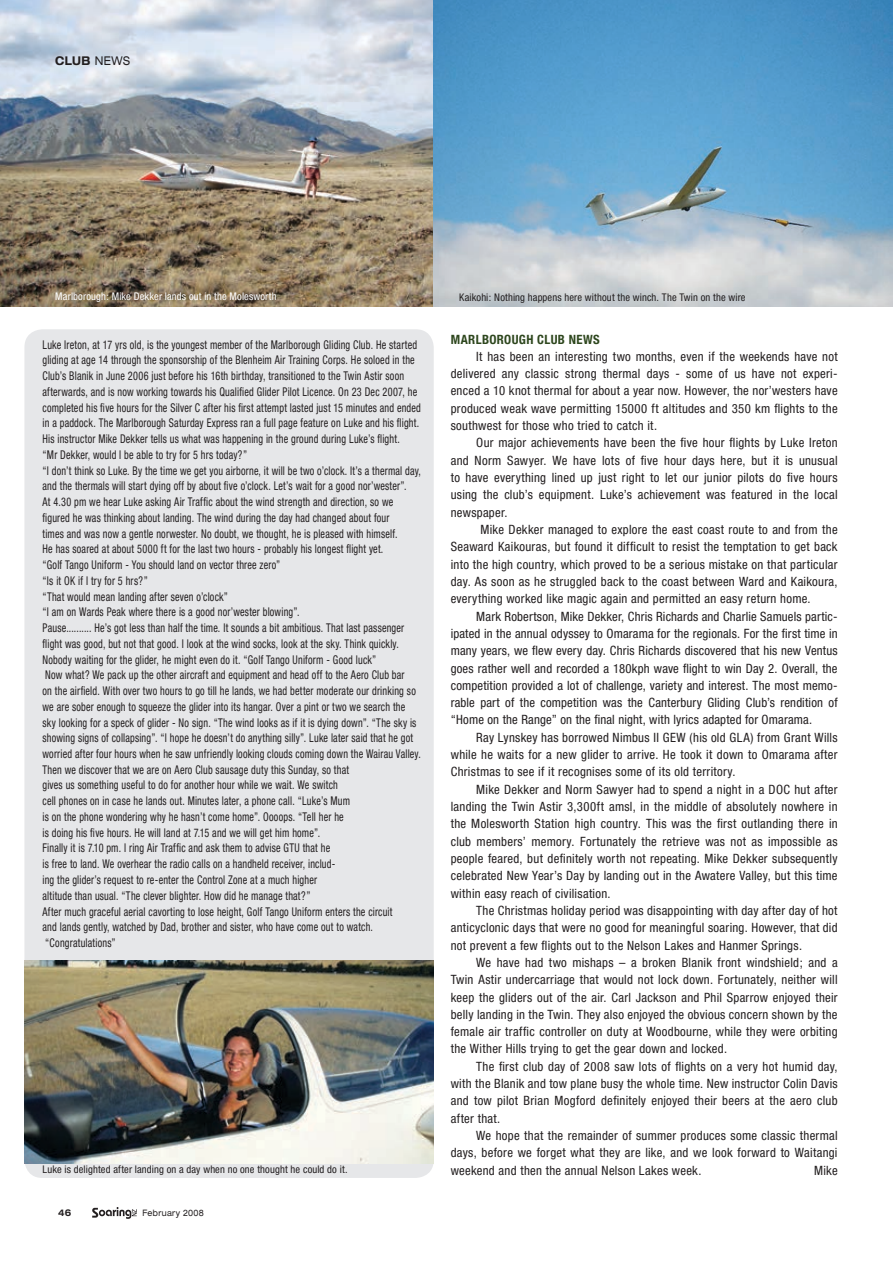
<style>
.page{position:relative;width:893px;height:1263px;background:#fff}
.page>*{position:absolute;margin:0;border:0;box-sizing:border-box;transform-origin:0 0}
.t1{font:condensed 12.75px/17.2px "Helvetica Neue";letter-spacing:.02em;color:#231f20;text-align:justify}
.t2{font:700 condensed 12.75px "Helvetica Neue";letter-spacing:.03em;color:#2e471e}
.t3{font:condensed 12px/15.8px "Helvetica Neue";letter-spacing:.02em;color:#231f20;scale:.85 1}
.t4{font:700 expanded 12px "Helvetica Neue";color:#231f20;scale:.85 1}
.t5{font:condensed 10.5px "Helvetica Neue";letter-spacing:.015em;color:#231f20}
.t6{font:condensed 10.5px "Helvetica Neue";letter-spacing:.015em;color:#fff}
.t7{font:700 expanded 9.3px "Helvetica Neue";color:#231f20;scale:.85 1}
.t8{font:expanded 8.85px "Helvetica Neue";letter-spacing:.045em;color:#231f20;scale:.85 1}
.s1{font-weight:400}
</style>
<div class="page">
<div style="left:24px;top:329px;width:410px;height:849px;background:#e6e7e9;border-radius:18px"></div>
<img style="left:24px;top:960px;width:410px;height:203px">
<svg style="left:92px;top:1207px;width:45px;height:12px"></svg>
<img style="left:0;top:0;width:893px;height:307px">
<p class="t4" style="left:55px;top:53px;width:89px">CLUB <span class="s1">NEWS</span></p>
<p class="t6" style="left:55px;top:290px;width:223px">Marlborough: Mike Dekker lands out in the Molesworth</p>
<p class="t5" style="left:459px;top:291px;width:288px">Kaikohi: Nothing happens here without the winch. The Twin on the wire</p>
<p class="t3" style="left:43px;top:336px;width:447px">Luke Ireton, at 17 yrs old, is the youngest member of the Marlborough Gliding Club. He started gliding at age 14 through the sponsorship of the Blenheim Air Training Corps. He soloed in the Club’s Blanik in June 2006 just before his 16th birthday, transitioned to the Twin Astir soon afterwards, and is now working towards his Qualified Glider Pilot Licence. On 23 Dec 2007, he completed his five hours for the Silver C after his first attempt lasted just 15 minutes and ended in a paddock. The Marlborough Saturday Express ran a full page feature on Luke and his flight.<br>His instructor Mike Dekker tells us what was happening in the ground during Luke’s flight.<br>“Mr Dekker, would I be able to try for 5 hrs today?”<br>“I don’t think so Luke. By the time we get you airborne, it will be two o’clock. It’s a thermal day, and the thermals will start dying off by about five o’clock. Let’s wait for a good nor’wester”.<br>At 4.30 pm we hear Luke asking Air Traffic about the wind strength and direction, so we figured he was thinking about landing. The wind during the day had changed about four<br>times and was now a gentle norwester. No doubt, we thought, he is pleased with himself.<br>He has soared at about 5000 ft for the last two hours - probably his longest flight yet.<br>“Golf Tango Uniform - You should land on vector three zero”<br>“Is it OK if I try for 5 hrs?”<br>“That would mean landing after seven o’clock”<br>“I am on Wards Peak where there is a good nor’wester blowing”.<br>Pause.......... He’s got less than half the time. It sounds a bit ambitious. That last passenger flight was good, but not that good. I look at the wind socks, look at the sky. Think quickly.<br>Nobody waiting for the glider, he might even do it. “Golf Tango Uniform - Good luck”<br>Now what? We pack up the other aircraft and equipment and head off to the Aero Club bar<br>on the airfield. With over two hours to go till he lands, we had better moderate our drinking so we are sober enough to squeeze the glider into its hangar. Over a pint or two we search the sky looking for a speck of glider - No sign. “The wind looks as if it is dying down”. “The sky is showing signs of collapsing”. “I hope he doesn’t do anything silly”. Luke later said that he got worried after four hours when he saw unfriendly looking clouds coming down the Wairau Valley.<br>Then we discover that we are on Aero Club sausage duty this Sunday, so that<br>gives us something useful to do for another hour while we wait. We switch<br>cell phones on in case he lands out. Minutes later, a phone call. “Luke’s Mum<br>is on the phone wondering why he hasn’t come home”. Oooops. “Tell her he<br>is doing his five hours. He will land at 7.15 and we will get him home”.<br>Finally it is 7.10 pm. I ring Air Traffic and ask them to advise GTU that he<br>is free to land. We overhear the radio calls on a handheld receiver, includ-<br>ing the glider’s request to re-enter the Control Zone at a much higher<br>altitude than usual. “The clever blighter. How did he manage that?”<br>After much graceful aerial cavorting to lose height, Golf Tango Uniform enters the circuit<br>and lands gently, watched by Dad, brother and sister, who have come out to watch. “Congratulations”</p>
<p class="t5" style="left:43px;top:1164px;width:306px">Luke is delighted after landing on a day when no one thought he could do it.</p>
<p class="t7" style="left:58px;top:1207px;width:17px">46</p>
<p class="t8" style="left:142px;top:1207px;width:74px">February 2008</p>
<p class="t2" style="left:451px;top:331px;width:151px">MARLBOROUGH CLUB NEWS</p>
<p class="t1" style="left:451px;top:348px;width:388px;text-indent:26px">It has been an interesting two months, even if the weekends have not delivered any classic strong thermal days - some of us have not experi&shy;enced a 10 knot thermal for about a year now. However, the nor’westers have produced weak wave permitting 15000 ft altitudes and 350 km flights to the southwest for those who tried to catch it.</p>
<p class="t1" style="left:451px;top:434px;width:388px;text-indent:26px">Our major achievements have been the five hour flights by Luke Ireton and Norm Sawyer. We have lots of five hour days here, but it is unusual to have everything lined up just right to let our junior pilots do five hours using the club’s equipment. Luke’s achievement was featured in the local newspaper.</p>
<p class="t1" style="left:451px;top:521px;width:388px;text-indent:30px">Mike Dekker managed to explore the east coast route to and from the Seaward Kaikouras, but found it difficult to resist the temptation to get back into the high country, which proved to be a serious mistake on that particular day. As soon as he struggled back to the coast between Ward and Kaikoura, everything worked like magic again and permitted an easy return home.</p>
<p class="t1" style="left:451px;top:607px;width:388px;text-indent:26px">Mark Robertson, Mike Dekker, Chris Richards and Charlie Samuels partic&shy;ipated in the annual odyssey to Omarama for the regionals. For the first time in many years, we flew every day. Chris Richards discovered that his new Ventus goes rather well and recorded a 180kph wave flight to win Day 2. Overall, the competition provided a lot of challenge, variety and interest. The most memo&shy;rable part of the competition was the Canterbury Gliding Club’s rendition of “Home on the Range” on the final night, with lyrics adapted for Omarama.</p>
<p class="t1" style="left:451px;top:728px;width:388px;text-indent:26px">Ray Lynskey has borrowed Nimbus II GEW (his old GLA) from Grant Wills while he waits for a new glider to arrive. He took it down to Omarama after Christmas to see if it recognises some of its old territory.</p>
<p class="t1" style="left:451px;top:780px;width:388px;text-indent:26px">Mike Dekker and Norm Sawyer had to spend a night in a DOC hut after landing the Twin Astir 3,300ft amsl, in the middle of absolutely nowhere in the Molesworth Station high country. This was the first outlanding there in club members’ memory. Fortunately the retrieve was not as impossible as people feared, but definitely worth not repeating. Mike Dekker subsequently celebrated New Year’s Day by landing out in the Awatere Valley, but this time within easy reach of civilisation.</p>
<p class="t1" style="left:451px;top:902px;width:388px;text-indent:26px">The Christmas holiday period was disappointing with day after day of hot anticyclonic days that were no good for meaningful soaring. However, that did not prevent a few flights out to the Nelson Lakes and Hanmer Springs.</p>
<p class="t1" style="left:451px;top:954px;width:388px;text-indent:26px">We have had two mishaps – a broken Blanik front windshield; and a Twin Astir undercarriage that would not lock down. Fortunately, neither will keep the gliders out of the air. Carl Jackson and Phil Sparrow enjoyed their belly landing in the Twin. They also enjoyed the obvious concern shown by the female air traffic controller on duty at Woodbourne, while they were orbiting the Wither Hills trying to get the gear down and locked.</p>
<p class="t1" style="left:451px;top:1057px;width:388px;text-indent:26px">The first club day of 2008 saw lots of flights on a very hot humid day, with the Blanik and tow plane busy the whole time. New instructor Colin Davis and tow pilot Brian Mogford definitely enjoyed their beers at the aero club after that.</p>
<p class="t1" style="left:451px;top:1127px;width:388px;text-indent:26px">We hope that the remainder of summer produces some classic thermal days, before we forget what they are like, and we look forward to Waitangi weekend and then the annual Nelson Lakes week.</p>
<p class="t1" style="left:814px;top:1161px;width:25px">Mike</p>
</div>
